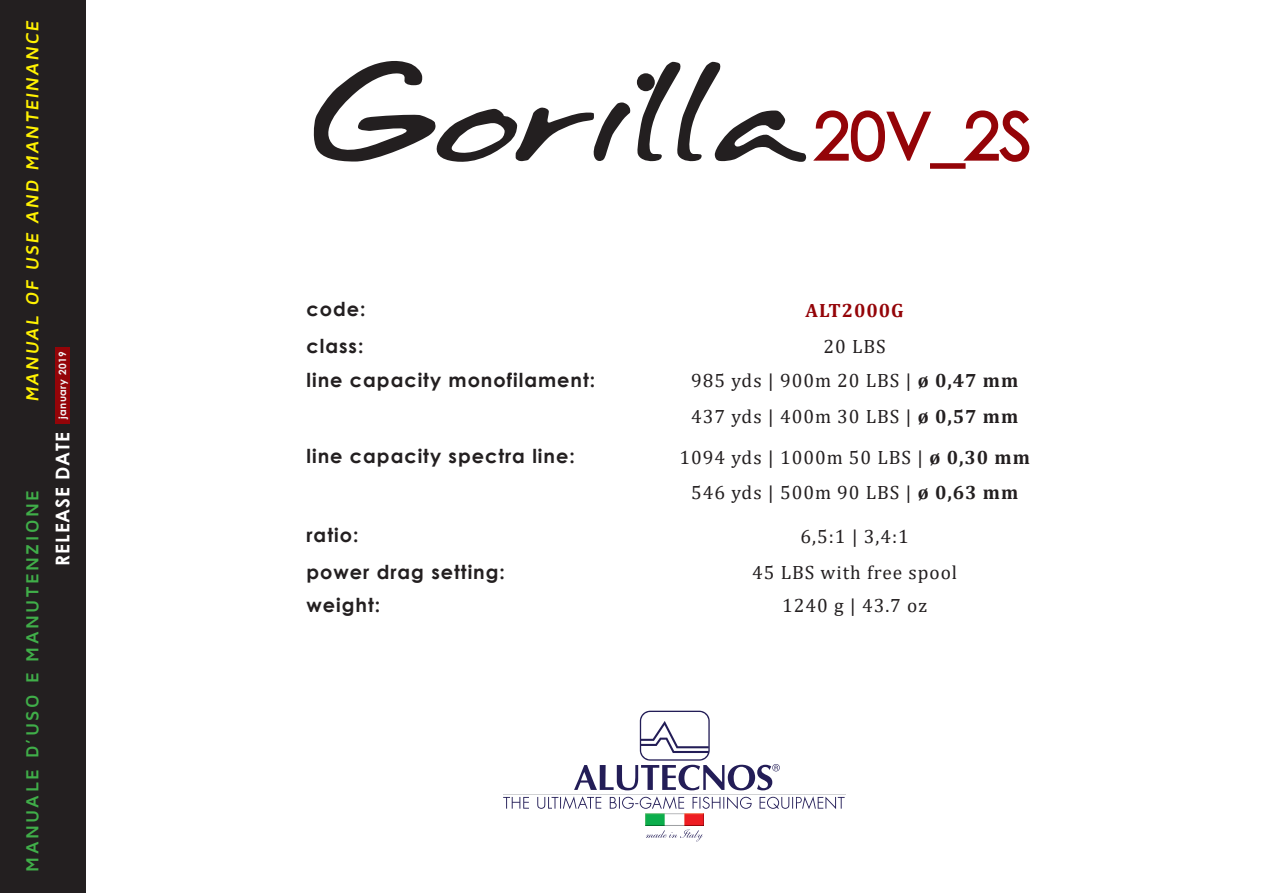
<style>
.page{position:relative;width:1263px;height:893px;background:#fff}
.page>*{position:absolute;margin:0;border:0;box-sizing:border-box;transform-origin:0 0}
.t1{font:64.95px "Century Gothic";color:#940408}
.t2{font:19.35px "Cambria";letter-spacing:.05em;color:#231f20}
.t3{font:700 19.35px "Century Gothic";letter-spacing:.05em;color:#231f20}
.t4{font:700 19.35px "Cambria";letter-spacing:.05em;color:#940408}
.t5{font:700 18.9px "Century Gothic";letter-spacing:.05em;color:#fff}
.t6{font:700 18px "Maven Pro";letter-spacing:.14em;color:#40ae49}
.t7{font:700 18px "Maven Pro";color:#fff101}
.t8{font:700 10.05px "Century Gothic";letter-spacing:.05em;color:#f2f3f4}
.s1{font-weight:700}
</style>
<div class="page">
<div style="left:0;top:0;width:85px;height:893px;background:#231f20"></div>
<svg style="left:313px;top:61px;width:317px;height:101px"></svg>
<svg style="left:637px;top:62px;width:294px;height:100px"></svg>
<div style="left:930px;top:163px;width:35px;height:6px;border:2px solid #940408"></div>
<svg style="left:963px;top:110px;width:67px;height:52px"></svg>
<div style="left:55px;top:347px;width:15px;height:76px;background:#940408"></div>
<svg style="left:646px;top:829px;width:57px;height:13px"></svg>
<hr style="left:503px;top:794px;width:342px;height:1px;background:#d1d2d4">
<img style="left:645px;top:813px;width:59px;height:13px">
<svg style="left:503px;top:797px;width:26px;height:12px"></svg>
<svg style="left:537px;top:711px;width:308px;height:98px"></svg>
<p class="t7" style="left:23px;top:402px;width:385px;rotate:-90deg">MANUAL OF USE AND MANTEINANCE</p>
<p class="t6" style="left:23px;top:872px;width:383px;rotate:-90deg">MANUALE D’USO E MANUTENZIONE</p>
<p class="t8" style="left:55px;top:419px;width:70px;rotate:-90deg">january 2019</p>
<p class="t5" style="left:48px;top:566px;width:135px;rotate:-90deg">RELEASE DATE</p>
<p class="t1" style="left:814px;top:91px;width:220px">20V_2S</p>
<p class="t3" style="left:306px;top:295px;width:61px">code:</p>
<p class="t4" style="left:806px;top:296px;width:100px">ALT2000G</p>
<p class="t3" style="left:306px;top:331px;width:58px">class:</p>
<p class="t2" style="left:824px;top:335px;width:64px">20 LBS</p>
<p class="t3" style="left:306px;top:365px;width:290px">line capacity monofilament:</p>
<p class="t2" style="left:691px;top:369px;width:329px">985 yds | 900m 20 LBS | <span class="s1">ø 0,47 mm</span></p>
<p class="t2" style="left:691px;top:405px;width:329px">437 yds | 400m 30 LBS | <span class="s1">ø 0,57 mm</span></p>
<p class="t3" style="left:306px;top:442px;width:270px">line capacity spectra line:</p>
<p class="t2" style="left:679px;top:446px;width:352px">1094 yds | 1000m 50 LBS | <span class="s1">ø 0,30 mm</span></p>
<p class="t2" style="left:691px;top:481px;width:329px">546 yds | 500m 90 LBS | <span class="s1">ø 0,63 mm</span></p>
<p class="t3" style="left:306px;top:521px;width:53px">ratio:</p>
<p class="t2" style="left:800px;top:525px;width:110px">6,5:1 | 3,4:1</p>
<p class="t3" style="left:306px;top:557px;width:200px">power drag setting:</p>
<p class="t2" style="left:752px;top:561px;width:206px">45 LBS with free spool</p>
<p class="t3" style="left:306px;top:590px;width:75px">weight:</p>
<p class="t2" style="left:782px;top:594px;width:146px">1240 g | 43.7 oz</p>
</div>
